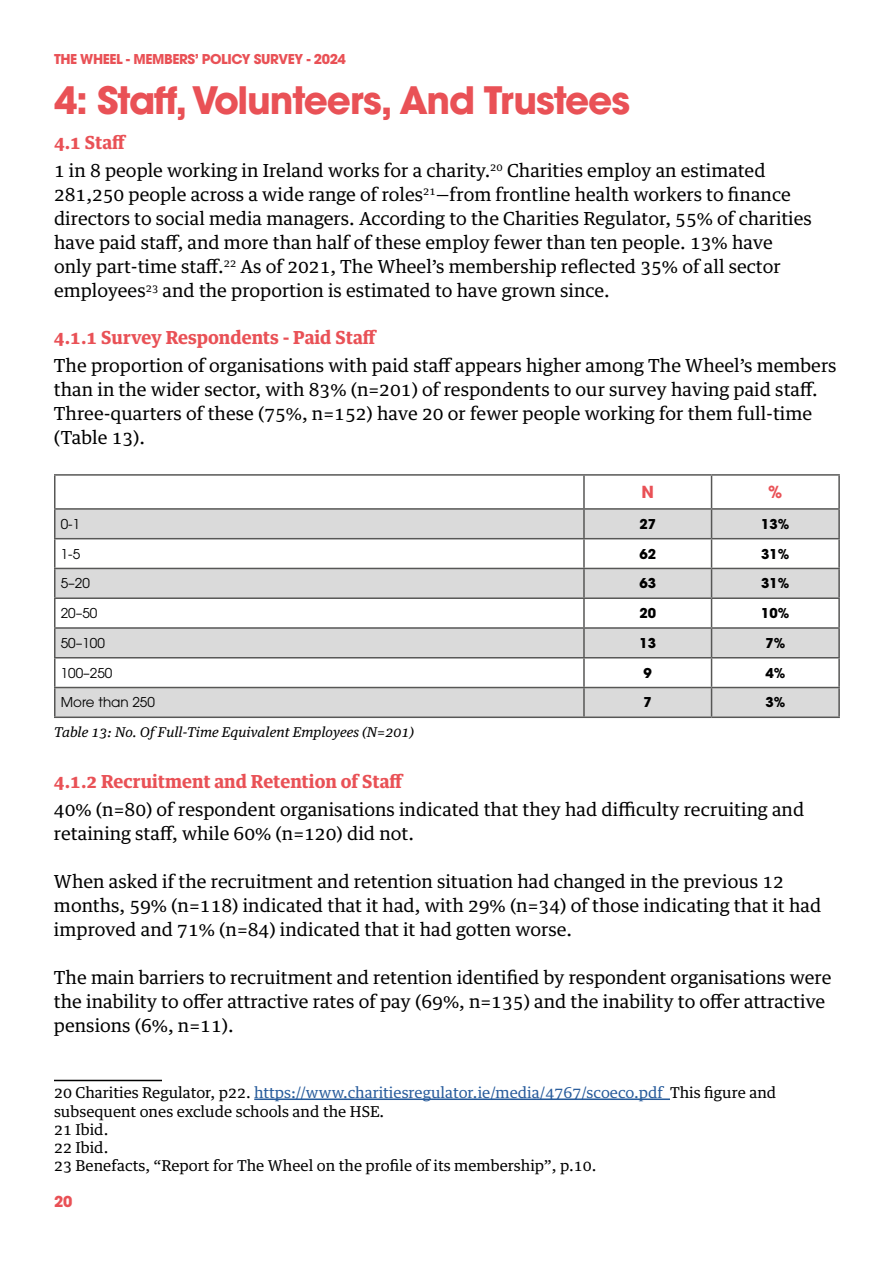
<style>
.page{position:relative;width:893px;height:1263px;background:#fff}
.page>*{position:absolute;margin:0;border:0;box-sizing:border-box;transform-origin:0 0}
.t1{font:700 37.5px "ITC Avant Garde Pro";letter-spacing:-.03em;color:#e95156}
.t2{font:18px/24px "Guardian Egyptian Text";color:#000}
.t3{font:700 18px "Guardian Egyptian Text";color:#e95156}
.t4{font:700 16.5px "ITC Avant Garde Pro";color:#e95156}
.t5{font:15px/18px "Guardian Egyptian Text";color:#000}
.t6{font:700 15px "ITC Avant Garde Pro";color:#e95156}
.t7{font:italic 13.5px "Guardian Egyptian Text";color:#000}
.t8{font:13.5px "ITC Avant Garde Pro";color:#000}
.t9{font:700 13.5px "ITC Avant Garde Pro";letter-spacing:-.03em;color:#e95156}
.t10{font:700 13.5px "ITC Avant Garde Pro";color:#000}
.s1{font-weight:700;color:#e95156}
.s2{color:#275b9b}
</style>
<div class="page">
<hr style="left:54px;top:1080px;width:108px;height:1px;background:#000">
<hr style="left:254px;top:1098px;width:416px;height:2px;background:#275b9b">
<svg style="left:56px;top:510px;width:782px;height:206px;fill:#dadada"></svg>
<hr style="left:838px;top:510px;width:2px;height:28px;background:#575756">
<hr style="left:54px;top:539px;width:2px;height:29px;background:#575756">
<hr style="left:584px;top:538px;width:127px;height:1px;background:#575756">
<hr style="left:583px;top:539px;width:2px;height:29px;background:#575756">
<hr style="left:711px;top:538px;width:129px;height:1px;background:#575756">
<hr style="left:838px;top:539px;width:2px;height:29px;background:#575756">
<hr style="left:54px;top:568px;width:530px;height:1px;background:#575756">
<hr style="left:54px;top:569px;width:2px;height:28px;background:#575756">
<hr style="left:584px;top:568px;width:127px;height:1px;background:#575756">
<hr style="left:583px;top:569px;width:2px;height:28px;background:#575756">
<hr style="left:711px;top:568px;width:129px;height:1px;background:#575756">
<hr style="left:838px;top:569px;width:2px;height:28px;background:#575756">
<hr style="left:54px;top:597px;width:530px;height:2px;background:#575756">
<hr style="left:54px;top:599px;width:2px;height:28px;background:#575756">
<hr style="left:584px;top:597px;width:127px;height:2px;background:#575756">
<hr style="left:583px;top:599px;width:2px;height:28px;background:#575756">
<hr style="left:711px;top:597px;width:129px;height:2px;background:#575756">
<hr style="left:838px;top:599px;width:2px;height:28px;background:#575756">
<hr style="left:54px;top:627px;width:530px;height:2px;background:#575756">
<hr style="left:54px;top:629px;width:2px;height:28px;background:#575756">
<hr style="left:584px;top:627px;width:127px;height:2px;background:#575756">
<hr style="left:583px;top:629px;width:2px;height:28px;background:#575756">
<hr style="left:711px;top:627px;width:129px;height:2px;background:#575756">
<hr style="left:838px;top:629px;width:2px;height:28px;background:#575756">
<hr style="left:54px;top:657px;width:530px;height:1px;background:#575756">
<hr style="left:54px;top:658px;width:2px;height:29px;background:#575756">
<hr style="left:584px;top:657px;width:127px;height:1px;background:#575756">
<hr style="left:583px;top:658px;width:2px;height:29px;background:#575756">
<hr style="left:711px;top:657px;width:129px;height:1px;background:#575756">
<hr style="left:838px;top:658px;width:2px;height:29px;background:#575756">
<hr style="left:54px;top:687px;width:530px;height:1px;background:#575756">
<hr style="left:54px;top:688px;width:2px;height:28px;background:#575756">
<hr style="left:584px;top:687px;width:127px;height:1px;background:#575756">
<hr style="left:583px;top:688px;width:2px;height:28px;background:#575756">
<hr style="left:711px;top:687px;width:129px;height:1px;background:#575756">
<svg style="left:711px;top:510px;width:1px;height:206px"></svg>
<hr style="left:838px;top:688px;width:2px;height:28px;background:#575756">
<hr style="left:54px;top:716px;width:530px;height:2px;background:#575756">
<hr style="left:584px;top:716px;width:127px;height:2px;background:#575756">
<hr style="left:711px;top:716px;width:129px;height:2px;background:#575756">
<hr style="left:54px;top:510px;width:2px;height:28px;background:#575756">
<hr style="left:583px;top:510px;width:2px;height:28px;background:#575756">
<hr style="left:54px;top:538px;width:530px;height:1px;background:#575756">
<hr style="left:54px;top:474px;width:530px;height:2px;background:#575756">
<hr style="left:54px;top:476px;width:2px;height:32px;background:#575756">
<hr style="left:584px;top:474px;width:127px;height:2px;background:#575756">
<hr style="left:583px;top:476px;width:2px;height:32px;background:#575756">
<hr style="left:711px;top:474px;width:129px;height:2px;background:#575756">
<hr style="left:711px;top:476px;width:1px;height:32px;background:#575756">
<hr style="left:838px;top:476px;width:2px;height:32px;background:#575756">
<hr style="left:54px;top:508px;width:530px;height:2px;background:#575756">
<hr style="left:584px;top:508px;width:127px;height:2px;background:#575756">
<hr style="left:711px;top:508px;width:129px;height:2px;background:#575756">
<p class="t9" style="left:54px;top:50px;width:293px">THE WHEEL - MEMBERS’ POLICY SURVEY - 2024</p>
<h1 class="t1" style="left:54px;top:75px;width:578px">4: Staff, Volunteers, And Trustees</h1>
<p class="t2" style="left:54px;top:127px;width:713px;line-height:28.2px"><span class="s1">4.1 Staff<br></span>1 in 8 people working in Ireland works for a charity.<sup>20</sup> Charities employ an estimated</p>
<p class="t2" style="left:54px;top:181px;width:759px">281,250 people across a wide range of roles<sup>21</sup>—from frontline health workers to finance directors to social media managers. According to the Charities Regulator, 55% of charities have paid staff, and more than half of these employ fewer than ten people. 13% have only part-time staff.<sup>22</sup> As of 2021, The Wheel’s membership reflected 35% of all sector employees<sup>23</sup> and the proportion is estimated to have grown since.</p>
<p class="t3" style="left:54px;top:322px;width:324px">4.1.1 Survey Respondents - Paid Staff</p>
<p class="t2" style="left:54px;top:352px;width:784px">The proportion of organisations with paid staff appears higher among The Wheel’s members than in the wider sector, with 83% (n=201) of respondents to our survey having paid staff.<br>Three-quarters of these (75%, n=152) have 20 or fewer people working for them full-time (Table 13).</p>
<p class="t4" style="left:641px;top:481px;width:14px">N</p>
<p class="t4" style="left:768px;top:481px;width:16px">%</p>
<p class="t8" style="left:61px;top:515px;width:21px">0-1</p>
<p class="t10" style="left:639px;top:515px;width:18px">27</p>
<p class="t10" style="left:761px;top:515px;width:30px">13%</p>
<p class="t8" style="left:61px;top:545px;width:21px">1-5</p>
<p class="t10" style="left:639px;top:545px;width:18px">62</p>
<p class="t10" style="left:761px;top:545px;width:30px">31%</p>
<p class="t8" style="left:61px;top:575px;width:31px">5–20</p>
<p class="t10" style="left:639px;top:574px;width:18px">63</p>
<p class="t10" style="left:761px;top:574px;width:30px">31%</p>
<p class="t8" style="left:61px;top:605px;width:38px">20–50</p>
<p class="t10" style="left:639px;top:604px;width:18px">20</p>
<p class="t10" style="left:761px;top:604px;width:30px">10%</p>
<p class="t8" style="left:61px;top:634px;width:46px">50–100</p>
<p class="t10" style="left:639px;top:634px;width:18px">13</p>
<p class="t10" style="left:765px;top:634px;width:21px">7%</p>
<p class="t8" style="left:61px;top:664px;width:53px">100–250</p>
<p class="t10" style="left:644px;top:664px;width:10px">9</p>
<p class="t10" style="left:765px;top:664px;width:21px">4%</p>
<p class="t8" style="left:61px;top:694px;width:96px">More than 250</p>
<p class="t10" style="left:644px;top:693px;width:10px">7</p>
<p class="t10" style="left:765px;top:693px;width:21px">3%</p>
<p class="t7" style="left:54px;top:721px;width:362px">Table 13: No. Of Full-Time Equivalent Employees (N=201)</p>
<p class="t3" style="left:54px;top:766px;width:351px">4.1.2 Recruitment and Retention of Staff</p>
<p class="t2" style="left:54px;top:796px;width:752px">40% (n=80) of respondent organisations indicated that they had difficulty recruiting and retaining staff, while 60% (n=120) did not.</p>
<p class="t2" style="left:54px;top:868px;width:769px">When asked if the recruitment and retention situation had changed in the previous 12 months, 59% (n=118) indicated that it had, with 29% (n=34) of those indicating that it had improved and 71% (n=84) indicated that it had gotten worse.</p>
<p class="t2" style="left:54px;top:964px;width:779px">The main barriers to recruitment and retention identified by respondent organisations were the inability to offer attractive rates of pay (69%, n=135) and the inability to offer attractive pensions (6%, n=11).</p>
<p class="t5" style="left:54px;top:1082px;width:724px">20 Charities Regulator, p22. <span class="s2">https://www.charitiesregulator.ie/media/4767/scoeco.pdf</span> This figure and subsequent ones exclude schools and the HSE.<br>21 Ibid.<br>22 Ibid.<br>23 Benefacts, “Report for The Wheel on the profile of its membership”, p.10.</p>
<p class="t6" style="left:54px;top:1191px;width:20px">20</p>
</div>
